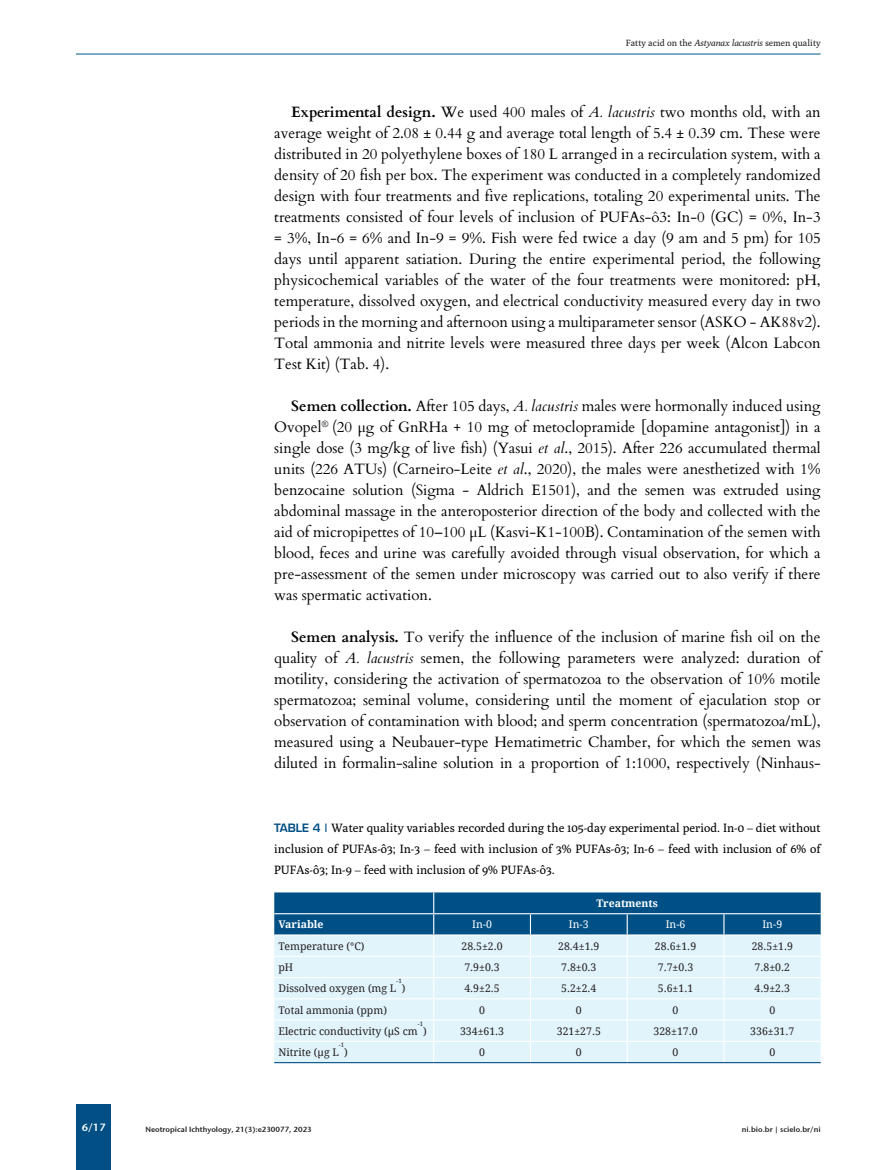
<style>
.page{position:relative;width:893px;height:1170px;background:#fff}
.page>*{position:absolute;margin:0;border:0;box-sizing:border-box;transform-origin:0 0}
.t1{font:15px/21px "Cardo";color:#000;text-align:justify}
.t2{font:12px/21px "Poly";color:#000;text-align:justify}
.t3{font:10.5px "Droid Serif";color:#231f20}
.t4{font:700 10.5px "Droid Serif";color:#fff}
.t5{font:10.5px "Droid Serif";color:#fff}
.t6{font:10.5px "Stone Sans Sem ITCTT Semi";color:#fff}
.t7{font:9px "Poly";color:#231f20}
.t8{font:7.5px "Stone Sans Sem ITCTT Semi";color:#231f20}
.t9{font:6.15px "Droid Serif";color:#231f20}
.s1{font-style:italic}
.s2{font-weight:700}
.s3{font-family:"Eugenio Medium Normal";color:#015085}
</style>
<div class="page">
<div style="left:77px;top:1104px;width:34px;height:65px;background:#014f84"></div>
<hr style="left:76px;top:54px;width:745px;height:1px;background:#01558c">
<svg style="left:274px;top:892px;width:547px;height:169px;background:#accddf"></svg>
<hr style="left:274px;top:1061px;width:160px;height:2px;background:#015085">
<hr style="left:434px;top:1061px;width:96px;height:2px;background:#015085">
<hr style="left:530px;top:1061px;width:97px;height:2px;background:#015085">
<hr style="left:627px;top:1061px;width:97px;height:2px;background:#015085">
<hr style="left:724px;top:1061px;width:97px;height:2px;background:#015085">
<p class="t7" style="left:626px;top:38px;width:196px">Fatty acid on the <span class="s1">Astyanax lacustris</span> semen quality</p>
<p class="t1" style="left:274px;top:101px;width:548px;text-indent:17px"><span class="s2">Experimental design.</span> We used 400 males of <span class="s1">A. lacustris</span> two months old, with an average weight of 2.08 ± 0.44 g and average total length of 5.4 ± 0.39 cm. These were distributed in 20 polyethylene boxes of 180 L arranged in a recirculation system, with a density of 20 fish per box. The experiment was conducted in a completely randomized design with four treatments and five replications, totaling 20 experimental units. The treatments consisted of four levels of inclusion of PUFAs-ô3: In-0 (GC) = 0%, In-3 = 3%, In-6 = 6% and In-9 = 9%. Fish were fed twice a day (9 am and 5 pm) for 105 days until apparent satiation. During the entire experimental period, the following physicochemical variables of the water of the four treatments were monitored: pH, temperature, dissolved oxygen, and electrical conductivity measured every day in two periods in the morning and afternoon using a multiparameter sensor (ASKO - AK88v2).<br>Total ammonia and nitrite levels were measured three days per week (Alcon Labcon Test Kit) (Tab. 4).</p>
<p class="t1" style="left:274px;top:395px;width:548px;text-indent:17px"><span class="s2">Semen collection.</span> After 105 days, <span class="s1">A. lacustris</span> males were hormonally induced using Ovopel<sup>®</sup> (20 μg of GnRHa + 10 mg of metoclopramide [dopamine antagonist]) in a single dose (3 mg/kg of live fish) (Yasui <span class="s1">et al</span>., 2015). After 226 accumulated thermal units (226 ATUs) (Carneiro-Leite <span class="s1">et al</span>., 2020), the males were anesthetized with 1% benzocaine solution (Sigma - Aldrich E1501), and the semen was extruded using abdominal massage in the anteroposterior direction of the body and collected with the aid of micropipettes of 10–100 µL (Kasvi-K1-100B). Contamination of the semen with blood, feces and urine was carefully avoided through visual observation, for which a pre-assessment of the semen under microscopy was carried out to also verify if there was spermatic activation.</p>
<p class="t1" style="left:274px;top:626px;width:548px;text-indent:17px"><span class="s2">Semen analysis.</span> To verify the influence of the inclusion of marine fish oil on the quality of <span class="s1">A. lacustris</span> semen, the following parameters were analyzed: duration of motility, considering the activation of spermatozoa to the observation of 10% motile spermatozoa; seminal volume, considering until the moment of ejaculation stop or observation of contamination with blood; and sperm concentration (spermatozoa/mL), measured using a Neubauer-type Hematimetric Chamber, for which the semen was diluted in formalin-saline solution in a proportion of 1:1000, respectively (Ninhaus-</p>
<p class="t2" style="left:274px;top:816px;width:548px"><span class="s3">TABLE 4 |</span> Water quality variables recorded during the 105-day experimental period. In-0 – diet without inclusion of PUFAs-ô3; In-3 – feed with inclusion of 3% PUFAs-ô3; In-6 – feed with inclusion of 6% of PUFAs-ô3; In-9 – feed with inclusion of 9% PUFAs-ô3.</p>
<p class="t4" style="left:596px;top:897px;width:63px">Treatments</p>
<p class="t4" style="left:279px;top:918px;width:46px">Variable</p>
<p class="t5" style="left:472px;top:918px;width:21px">In-0</p>
<p class="t5" style="left:569px;top:918px;width:21px">In-3</p>
<p class="t5" style="left:666px;top:918px;width:21px">In-6</p>
<p class="t5" style="left:762px;top:918px;width:21px">In-9</p>
<p class="t3" style="left:279px;top:939px;width:87px">Temperature (°C)</p>
<p class="t3" style="left:461px;top:939px;width:43px">28.5±2.0</p>
<p class="t3" style="left:558px;top:939px;width:43px">28.4±1.9</p>
<p class="t3" style="left:655px;top:939px;width:43px">28.6±1.9</p>
<p class="t3" style="left:752px;top:939px;width:43px">28.5±1.9</p>
<p class="t3" style="left:279px;top:961px;width:16px">pH</p>
<p class="t3" style="left:464px;top:961px;width:37px">7.9±0.3</p>
<p class="t3" style="left:561px;top:961px;width:37px">7.8±0.3</p>
<p class="t3" style="left:658px;top:961px;width:37px">7.7±0.3</p>
<p class="t3" style="left:755px;top:961px;width:37px">7.8±0.2</p>
<p class="t3" style="left:279px;top:982px;width:119px">Dissolved oxygen (mg L</p>
<p class="t9" style="left:396px;top:977px;width:7px">-1</p>
<p class="t3" style="left:402px;top:982px;width:5px">)</p>
<p class="t3" style="left:464px;top:982px;width:37px">4.9±2.5</p>
<p class="t3" style="left:561px;top:982px;width:37px">5.2±2.4</p>
<p class="t3" style="left:658px;top:982px;width:37px">5.6±1.1</p>
<p class="t3" style="left:755px;top:982px;width:37px">4.9±2.3</p>
<p class="t3" style="left:279px;top:1003px;width:110px">Total ammonia (ppm)</p>
<p class="t3" style="left:479px;top:1003px;width:7px">0</p>
<p class="t3" style="left:576px;top:1003px;width:7px">0</p>
<p class="t3" style="left:673px;top:1003px;width:7px">0</p>
<p class="t3" style="left:769px;top:1003px;width:7px">0</p>
<p class="t3" style="left:279px;top:1024px;width:141px">Electric conductivity (μS cm</p>
<p class="t9" style="left:418px;top:1020px;width:7px">-1</p>
<p class="t3" style="left:423px;top:1024px;width:5px">)</p>
<p class="t3" style="left:460px;top:1024px;width:46px">334±61.3</p>
<p class="t3" style="left:557px;top:1024px;width:46px">321±27.5</p>
<p class="t3" style="left:653px;top:1024px;width:46px">328±17.0</p>
<p class="t3" style="left:750px;top:1024px;width:46px">336±31.7</p>
<p class="t9" style="left:339px;top:1041px;width:7px">-1</p>
<p class="t3" style="left:279px;top:1046px;width:62px">Nitrite (μg L</p>
<p class="t3" style="left:344px;top:1046px;width:5px">)</p>
<p class="t3" style="left:479px;top:1046px;width:7px">0</p>
<p class="t3" style="left:576px;top:1046px;width:7px">0</p>
<p class="t3" style="left:673px;top:1046px;width:7px">0</p>
<p class="t3" style="left:769px;top:1046px;width:7px">0</p>
<p class="t6" style="left:82px;top:1118px;width:25px">6/17</p>
<p class="t8" style="left:145px;top:1122px;width:168px">Neotropical Ichthyology, 21(3):e230077, 2023</p>
<p class="t8" style="left:742px;top:1122px;width:80px">ni.bio.br | scielo.br/ni</p>
</div>
